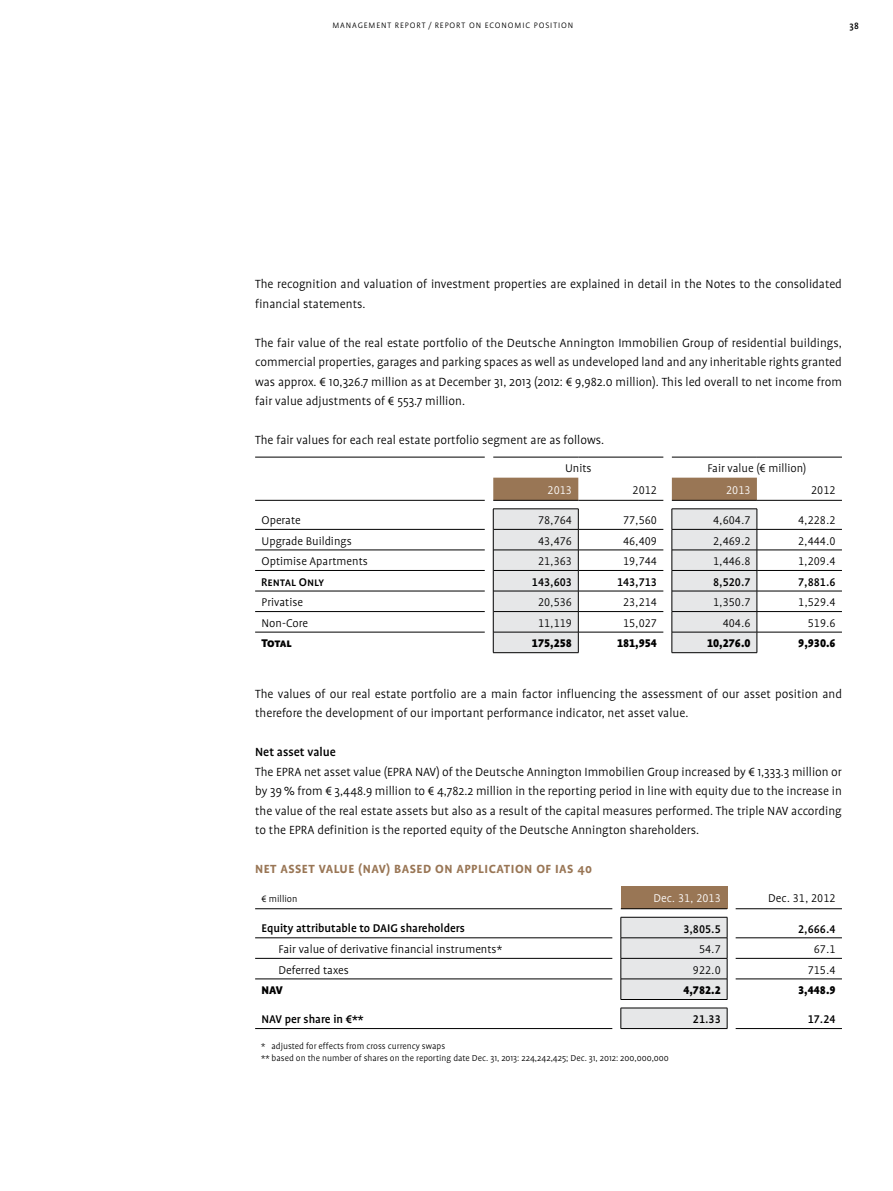
<style>
.page{position:relative;width:893px;height:1191px;background:#fff}
.page>*{position:absolute;margin:0;border:0;box-sizing:border-box;transform-origin:0 0}
.t1{font:300 13.5px/19.5px "Profile";color:#000}
.t2{font:700 13.5px "Profile";letter-spacing:.04em;color:#997655}
.t3{font:500 13.5px "Profile";color:#000}
.t4{font:300 12.75px "Profile NO";color:#000}
.t5{font:300 12.75px "Profile";color:#000}
.t6{font:500 12.75px "Profile NO";color:#000}
.t7{font:500 12.75px "Profile";color:#000}
.t8{font:900 12.75px "Profile NO";color:#000}
.t9{font:300 12.75px "Profile NO";color:#fff}
.t10{font:500 12.75px "Profile SC";color:#000}
.t11{font:900 12.75px "Profile SC";letter-spacing:-.035em;color:#000}
.t12{font:300 10.5px "Profile";color:#000}
.t13{font:500 10.5px "Profile";color:#000}
.t14{font:300 9.75px/11.7px "Profile";color:#000}
.t15{font:300 9px "Profile";letter-spacing:.1em;color:#000}
.s1{font-family:"Profile"}
</style>
<div class="page">
<svg style="left:493px;top:477px;width:264px;height:23px"></svg>
<hr style="left:255px;top:457px;width:230px;height:1px;background:#000">
<hr style="left:493px;top:457px;width:85px;height:1px;background:#000">
<hr style="left:578px;top:457px;width:85px;height:1px;background:#000">
<hr style="left:672px;top:457px;width:85px;height:1px;background:#000">
<hr style="left:757px;top:457px;width:85px;height:1px;background:#000">
<hr style="left:255px;top:529px;width:230px;height:1px;background:#000">
<hr style="left:493px;top:500px;width:85px;height:1px;background:#000">
<hr style="left:578px;top:500px;width:85px;height:1px;background:#000">
<hr style="left:672px;top:500px;width:85px;height:1px;background:#000">
<hr style="left:757px;top:500px;width:85px;height:1px;background:#000">
<hr style="left:757px;top:529px;width:85px;height:1px;background:#000">
<hr style="left:255px;top:549px;width:230px;height:1px;background:#000">
<hr style="left:255px;top:570px;width:230px;height:1px;background:#000">
<hr style="left:255px;top:500px;width:230px;height:1px;background:#000">
<hr style="left:757px;top:549px;width:85px;height:1px;background:#000">
<hr style="left:757px;top:570px;width:85px;height:1px;background:#000">
<hr style="left:255px;top:632px;width:230px;height:1px;background:#000">
<hr style="left:757px;top:632px;width:85px;height:1px;background:#000">
<hr style="left:493px;top:652px;width:85px;height:1px;background:#000">
<hr style="left:672px;top:652px;width:85px;height:1px;background:#000">
<hr style="left:493px;top:508px;width:85px;height:1px;background:#000">
<hr style="left:672px;top:508px;width:85px;height:1px;background:#000">
<hr style="left:255px;top:611px;width:230px;height:1px;background:#000">
<svg style="left:493px;top:509px;width:265px;height:143px"></svg>
<hr style="left:578px;top:591px;width:85px;height:1px;background:#000">
<hr style="left:493px;top:611px;width:85px;height:1px;background:#000">
<hr style="left:578px;top:611px;width:85px;height:1px;background:#000">
<hr style="left:757px;top:591px;width:85px;height:1px;background:#000">
<hr style="left:672px;top:611px;width:85px;height:1px;background:#000">
<hr style="left:757px;top:611px;width:85px;height:1px;background:#000">
<hr style="left:255px;top:591px;width:230px;height:1px;background:#000">
<div style="left:621px;top:886px;width:106px;height:22px;background:#997655"></div>
<hr style="left:255px;top:908px;width:357px;height:1px;background:#000">
<hr style="left:736px;top:908px;width:106px;height:1px;background:#000">
<hr style="left:621px;top:908px;width:106px;height:1px;background:#000">
<hr style="left:255px;top:937px;width:357px;height:1px;background:#000">
<hr style="left:255px;top:978px;width:357px;height:1px;background:#000">
<hr style="left:736px;top:978px;width:106px;height:1px;background:#000">
<hr style="left:255px;top:1028px;width:357px;height:1px;background:#000">
<hr style="left:621px;top:1028px;width:106px;height:1px;background:#000">
<hr style="left:736px;top:1028px;width:106px;height:1px;background:#000">
<svg style="left:621px;top:917px;width:107px;height:111px;background:#dadbdc"></svg>
<hr style="left:736px;top:937px;width:106px;height:1px;background:#000">
<hr style="left:255px;top:958px;width:357px;height:1px;background:#000">
<hr style="left:621px;top:958px;width:106px;height:1px;background:#000">
<hr style="left:736px;top:958px;width:106px;height:1px;background:#000">
<p class="t15" style="left:332px;top:21px;width:242px">management report / Report on Economic Position</p>
<p class="t13" style="left:849px;top:21px;width:11px">38</p>
<p class="t1" style="left:255px;top:274px;width:588px">The recognition and valuation of investment properties are explained in detail in the Notes to the consolidated financial statements.</p>
<p class="t1" style="left:255px;top:333px;width:588px;text-align:justify">The fair value of the real estate portfolio of the Deutsche Annington Immobilien Group of residential buildings, commercial properties, garages and parking spaces as well as undeveloped land and any inheritable rights granted was approx. € 10,326.7 million as at December 31, 2013 (2012: € 9,982.0 million). This led overall to net income from fair value adjustments of € 553.7 million.</p>
<p class="t1" style="left:255px;top:430px;width:351px">The fair values for each real estate portfolio segment are as follows.</p>
<p class="t5" style="left:565px;top:462px;width:28px">Units</p>
<p class="t5" style="left:707px;top:462px;width:100px">Fair value (€ million)</p>
<p class="t9" style="left:548px;top:484px;width:26px">2013</p>
<p class="t4" style="left:633px;top:484px;width:26px">2012</p>
<p class="t9" style="left:726px;top:484px;width:26px">2013</p>
<p class="t4" style="left:811px;top:484px;width:26px">2012</p>
<p class="t5" style="left:262px;top:513px;width:41px">Operate</p>
<p class="t4" style="left:538px;top:514px;width:35px">78,764</p>
<p class="t4" style="left:623px;top:514px;width:35px">77,560</p>
<p class="t4" style="left:713px;top:514px;width:39px">4,604.7</p>
<p class="t4" style="left:798px;top:514px;width:39px">4,228.2</p>
<p class="t5" style="left:262px;top:534px;width:92px">Upgrade Buildings</p>
<p class="t4" style="left:538px;top:534px;width:35px">43,476</p>
<p class="t4" style="left:623px;top:534px;width:35px">46,409</p>
<p class="t4" style="left:713px;top:534px;width:39px">2,469.2</p>
<p class="t4" style="left:798px;top:534px;width:39px">2,444.0</p>
<p class="t5" style="left:262px;top:555px;width:108px">Optimise Apartments</p>
<p class="t4" style="left:538px;top:555px;width:35px">21,363</p>
<p class="t4" style="left:623px;top:555px;width:35px">19,744</p>
<p class="t4" style="left:713px;top:555px;width:39px">1,446.8</p>
<p class="t4" style="left:798px;top:555px;width:39px">1,209.4</p>
<p class="t10" style="left:261px;top:575px;width:65px">Rental Only</p>
<p class="t6" style="left:532px;top:576px;width:42px">143,603</p>
<p class="t6" style="left:617px;top:576px;width:42px">143,713</p>
<p class="t6" style="left:713px;top:576px;width:39px">8,520.7</p>
<p class="t6" style="left:798px;top:576px;width:39px">7,881.6</p>
<p class="t5" style="left:262px;top:596px;width:43px">Privatise</p>
<p class="t4" style="left:538px;top:596px;width:35px">20,536</p>
<p class="t4" style="left:623px;top:596px;width:35px">23,214</p>
<p class="t4" style="left:713px;top:596px;width:39px">1,350.7</p>
<p class="t4" style="left:798px;top:596px;width:39px">1,529.4</p>
<p class="t5" style="left:262px;top:616px;width:48px">Non-Core</p>
<p class="t4" style="left:538px;top:617px;width:35px">11,119</p>
<p class="t4" style="left:623px;top:617px;width:35px">15,027</p>
<p class="t4" style="left:723px;top:617px;width:29px">404.6</p>
<p class="t4" style="left:808px;top:617px;width:29px">519.6</p>
<p class="t11" style="left:262px;top:636px;width:32px">Total</p>
<p class="t8" style="left:532px;top:637px;width:42px">175,258</p>
<p class="t8" style="left:617px;top:637px;width:42px">181,954</p>
<p class="t8" style="left:707px;top:637px;width:45px">10,276.0</p>
<p class="t8" style="left:798px;top:637px;width:39px">9,930.6</p>
<p class="t1" style="left:255px;top:684px;width:588px">The values of our real estate portfolio are a main factor influencing the assessment of our asset position and therefore the development of our important performance indicator, net asset value.</p>
<p class="t3" style="left:255px;top:745px;width:82px">Net asset value</p>
<p class="t1" style="left:255px;top:762px;width:588px;text-align:justify">The EPRA net asset value (EPRA NAV) of the Deutsche Annington Immobilien Group increased by € 1,333.3 million or by 39% from € 3,448.9 million to € 4,782.2 million in the reporting period in line with equity due to the increase in the value of the real estate assets but also as a result of the capital measures performed. The triple NAV according to the EPRA definition is the reported equity of the Deutsche Annington shareholders.</p>
<p class="t2" style="left:255px;top:862px;width:339px">NET ASSET VALUE (NAV) BASED ON APPLICATION OF IAS 40</p>
<p class="t12" style="left:261px;top:893px;width:37px">€ million</p>
<p class="t9" style="left:653px;top:892px;width:69px"><span class="s1">Dec</span>. 31, 2013</p>
<p class="t4" style="left:768px;top:892px;width:69px"><span class="s1">Dec</span>. 31, 2012</p>
<p class="t7" style="left:261px;top:922px;width:205px">Equity attributable to DAIG shareholders</p>
<p class="t6" style="left:683px;top:922px;width:39px">3,805.5</p>
<p class="t6" style="left:798px;top:922px;width:39px">2,666.4</p>
<p class="t5" style="left:279px;top:942px;width:225px">Fair value of derivative financial instruments*</p>
<p class="t4" style="left:699px;top:943px;width:23px">54.7</p>
<p class="t4" style="left:814px;top:943px;width:23px">67.1</p>
<p class="t5" style="left:279px;top:963px;width:72px">Deferred taxes</p>
<p class="t4" style="left:693px;top:963px;width:29px">922.0</p>
<p class="t4" style="left:808px;top:963px;width:29px">715.4</p>
<p class="t11" style="left:261px;top:983px;width:23px">NAV</p>
<p class="t8" style="left:683px;top:984px;width:39px">4,782.2</p>
<p class="t8" style="left:798px;top:984px;width:39px">3,448.9</p>
<p class="t7" style="left:261px;top:1012px;width:104px">NAV per share in €**</p>
<p class="t6" style="left:693px;top:1013px;width:29px">21.33</p>
<p class="t6" style="left:808px;top:1013px;width:29px">17.24</p>
<p class="t14" style="left:261px;top:1040px;width:409px">* adjusted for effects from cross currency swaps<br>** based on the number of shares on the reporting date Dec. 31, 2013: 224,242,425; Dec. 31, 2012: 200,000,000</p>
</div>
